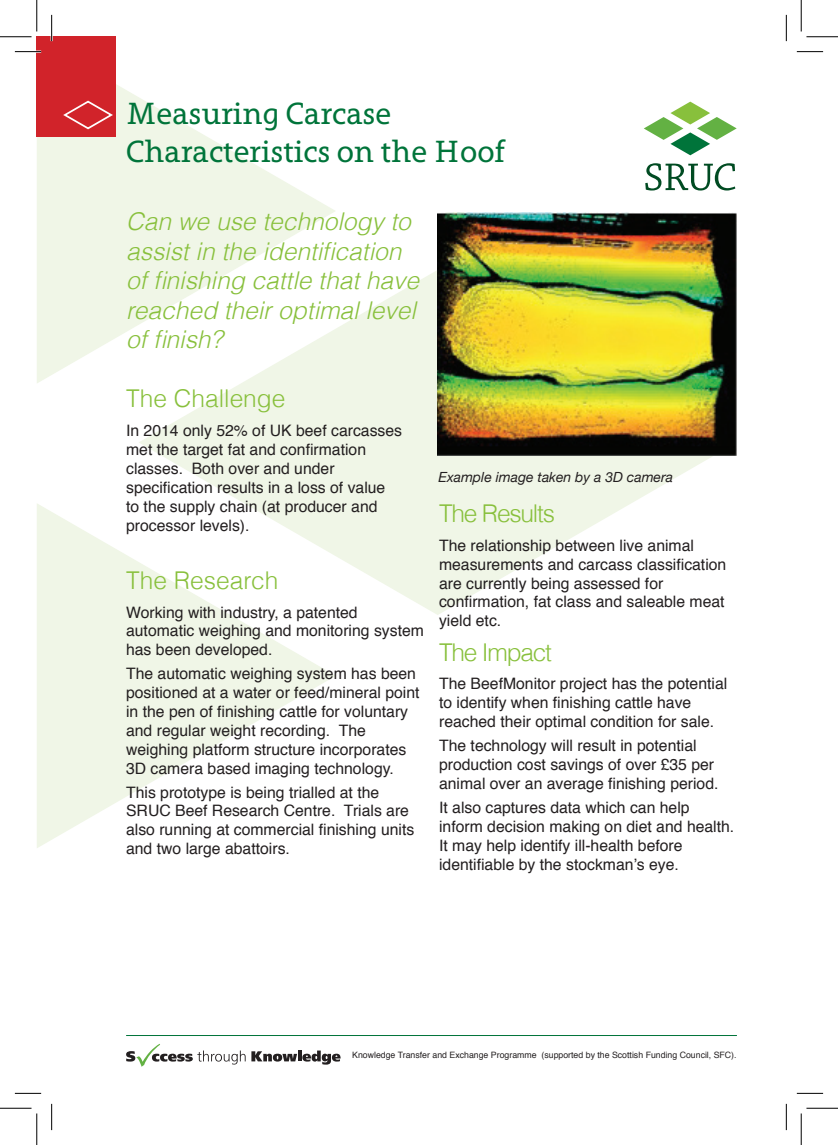
<style>
.page{position:relative;width:838px;height:1145px;background:#fff}
.page>*{position:absolute;margin:0;border:0;box-sizing:border-box;transform-origin:0 0}
.t1{font:31.5px/37.8px "Grandesign Neue Serif";color:#00743a}
.t2{font:italic 300 24.5px/29.4px "Helvetica";color:#88c03c}
.t3{font:300 24.5px "Helvetica";color:#88c03c}
.t4{font:300 24.5px "Helvetica";letter-spacing:-.05em;color:#88c03c}
.t5{font:15.75px/18.9px "Helvetica";color:#231f20}
.t6{font:italic 14px "Helvetica Neue";color:#231f20}
.t7{font:8.75px "Helvetica";color:#231f20}
</style>
<div class="page">
<svg style="left:37px;top:84px;width:298px;height:299px;fill:#f0f6e7"></svg>
<svg style="left:37px;top:504px;width:299px;height:344px;fill:#f0f6e7"></svg>
<svg style="left:138px;top:270px;width:575px;height:345px;fill:#f0f6e7"></svg>
<svg style="left:644px;top:102px;width:92px;height:53px"></svg>
<svg style="left:645px;top:163px;width:90px;height:28px"></svg>
<hr style="left:126px;top:1035px;width:610px;height:1px;background:#00743a">
<svg style="left:126px;top:1044px;width:119px;height:23px"></svg>
<svg style="left:251px;top:1051px;width:89px;height:14px"></svg>
<img style="left:437px;top:213px;width:299px;height:243px">
<div style="left:37px;top:37px;width:79px;height:100px;background:#d1232a"></div>
<svg style="left:63px;top:100px;width:50px;height:30px"></svg>
<hr style="left:15px;top:51px;width:26px;height:2px;background:#fff">
<hr style="left:51px;top:15px;width:2px;height:26px;background:#fff">
<svg style="left:15px;top:51px;width:26px;height:1px"></svg>
<svg style="left:796px;top:51px;width:27px;height:1px"></svg>
<svg style="left:15px;top:1093px;width:26px;height:1px"></svg>
<svg style="left:796px;top:1093px;width:27px;height:1px"></svg>
<svg style="left:51px;top:15px;width:1px;height:26px"></svg>
<svg style="left:51px;top:1104px;width:1px;height:26px"></svg>
<svg style="left:786px;top:15px;width:1px;height:26px"></svg>
<svg style="left:786px;top:1104px;width:1px;height:26px"></svg>
<hr style="left:0;top:36px;width:32px;height:1px;background:#000">
<hr style="left:806px;top:36px;width:31px;height:1px;background:#000">
<hr style="left:0;top:1108px;width:32px;height:1px;background:#000">
<hr style="left:806px;top:1108px;width:31px;height:1px;background:#000">
<hr style="left:36px;top:0;width:1px;height:31px;background:#000">
<hr style="left:36px;top:1113px;width:1px;height:32px;background:#000">
<hr style="left:800px;top:0;width:1px;height:31px;background:#000">
<hr style="left:800px;top:1113px;width:1px;height:32px;background:#000">
<h1 class="t1" style="left:126px;top:95px;width:380px">Measuring Carcase<br>Characteristics on the Hoof</h1>
<h2 class="t2" style="left:126px;top:207px;width:294px">Can we use technology to assist in the identification of finishing cattle that have reached their optimal level of finish?</h2>
<h2 class="t3" style="left:126px;top:379px;width:161px">The Challenge</h2>
<p class="t5" style="left:126px;top:422px;width:277px">In 2014 only 52% of UK beef carcasses met the target fat and confirmation classes. Both over and under specification results in a loss of value to the supply chain (at producer and processor levels).</p>
<h2 class="t3" style="left:126px;top:560px;width:154px">The Research</h2>
<p class="t5" style="left:126px;top:603px;width:299px">Working with industry, a patented automatic weighing and monitoring system has been developed.</p>
<p class="t5" style="left:126px;top:665px;width:295px">The automatic weighing system has been positioned at a water or feed/mineral point in the pen of finishing cattle for voluntary and regular weight recording. The weighing platform structure incorporates 3D camera based imaging technology.</p>
<p class="t5" style="left:126px;top:783px;width:289px">This prototype is being trialled at the SRUC Beef Research Centre. Trials are also running at commercial finishing units and two large abattoirs.</p>
<p class="t6" style="left:438px;top:469px;width:236px">Example image taken by a 3D camera</p>
<h2 class="t4" style="left:439px;top:494px;width:117px">The Results</h2>
<p class="t5" style="left:439px;top:536px;width:289px">The relationship between live animal measurements and carcass classification are currently being assessed for confirmation, fat class and saleable meat yield etc.</p>
<h2 class="t4" style="left:439px;top:632px;width:114px">The Impact</h2>
<p class="t5" style="left:439px;top:675px;width:290px">The BeefMonitor project has the potential to identify when finishing cattle have reached their optimal condition for sale.</p>
<p class="t5" style="left:439px;top:737px;width:281px">The technology will result in potential production cost savings of over £35 per animal over an average finishing period.</p>
<p class="t5" style="left:439px;top:798px;width:297px">It also captures data which can help inform decision making on diet and health.<br>It may help identify ill-health before identifiable by the stockman’s eye.</p>
<p class="t7" style="left:352px;top:1048px;width:386px">Knowledge Transfer and Exchange Programme (supported by the Scottish Funding Council, SFC).</p>
</div>
